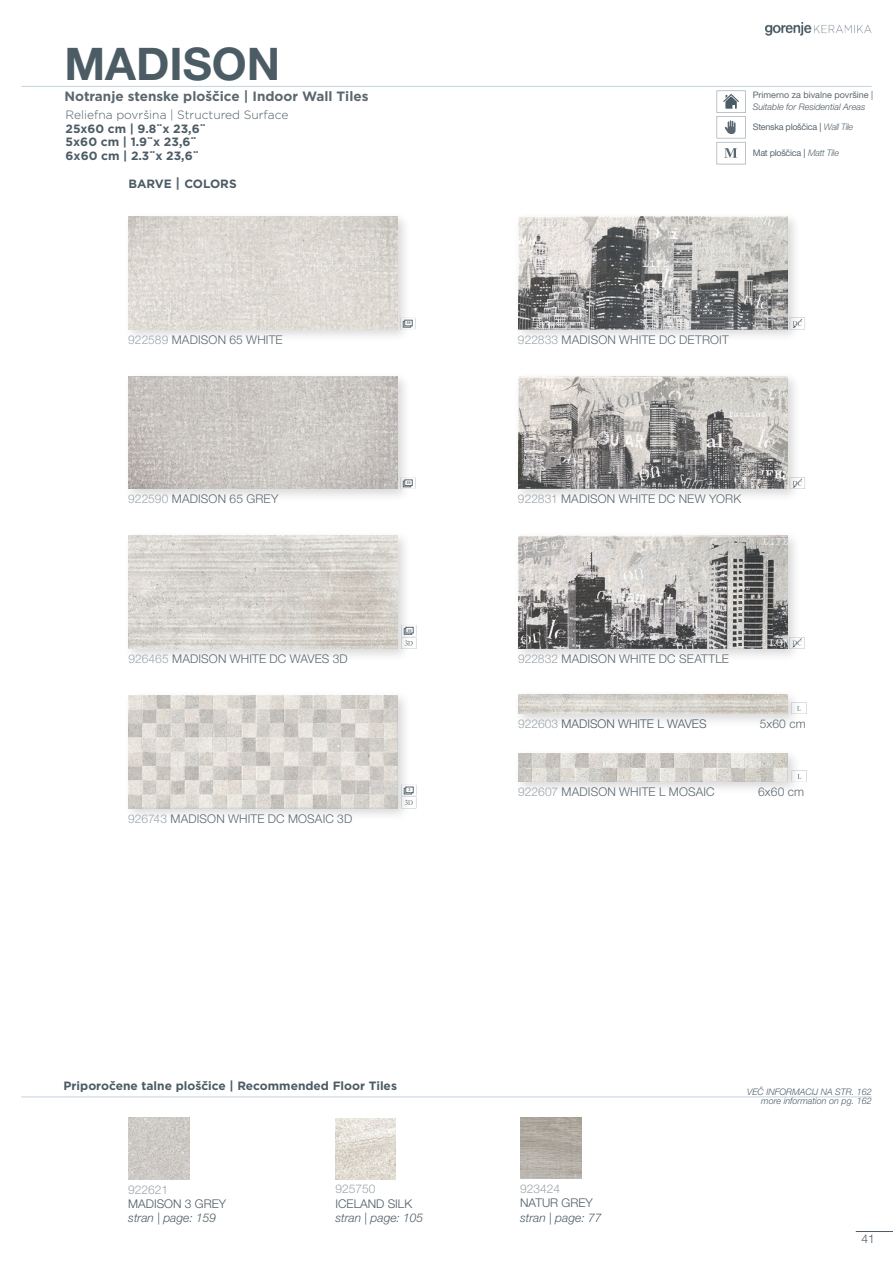
<style>
.page{position:relative;width:893px;height:1263px;background:#fff}
.page>*{position:absolute;margin:0;border:0;box-sizing:border-box;transform-origin:0 0}
.t1{font:700 45px "Helvetica Neue LT Pro";color:#4c5c65}
.t2{font:700 13.5px "Gotham";color:#5a676e}
.t3{font:300 12px "Helvetica Neue LT Pro";letter-spacing:.015em;color:#5a676e}
.t4{font:700 12px "Gotham";color:#4c5c65}
.t5{font:300 12px "Helvetica Neue LT Pro";color:#4c5c65}
.t6{font:italic 300 12px "Helvetica Neue LT Pro";color:#4c5c65}
.t7{font:300 12px "Gotham";color:#4c5c65}
.t8{font:300 12px "Helvetica Neue LT Pro";color:#9da5ab}
.t9{font:italic 300 9px "Helvetica Neue LT Pro";color:#4c5c65}
.t10{font:9px "Helvetica Neue LT Pro";letter-spacing:-.03em;color:#5a676e}
.t11{font:9px "Helvetica Neue LT Pro";color:#5a676e}
.t12{font:700 4.2px "Times New Roman";color:#5a676e}
.s1{font-style:inherit}
.s2{font-size:13.5px;color:#5a676e}
.s3{color:#9da5ab}
.s4{color:#4c5c65}
.s5{font-weight:300;font-style:italic}
</style>
<div class="page">
<hr style="left:856px;top:1231px;width:37px;height:1px;background:#4c5c65">
<div style="left:514px;top:371px;width:287px;height:131px;background:#231f20;opacity:.17"></div>
<img style="left:518px;top:376px;width:269px;height:113px">
<div style="left:514px;top:212px;width:287px;height:131px;background:#231f20;opacity:.17"></div>
<img style="left:518px;top:216px;width:269px;height:113px">
<div style="left:514px;top:531px;width:287px;height:131px;background:#231f20;opacity:.17"></div>
<img style="left:518px;top:536px;width:269px;height:112px">
<div style="left:124px;top:371px;width:288px;height:131px;background:#231f20;opacity:.17"></div>
<img style="left:128px;top:376px;width:270px;height:113px">
<div style="left:124px;top:212px;width:288px;height:131px;background:#231f20;opacity:.17"></div>
<img style="left:128px;top:216px;width:270px;height:113px">
<div style="left:124px;top:531px;width:288px;height:131px;background:#231f20;opacity:.17"></div>
<img style="left:128px;top:536px;width:270px;height:112px">
<div style="left:124px;top:691px;width:288px;height:131px;background:#231f20;opacity:.17"></div>
<img style="left:128px;top:695px;width:270px;height:113px">
<svg style="left:400px;top:477px;width:15px;height:12px"></svg>
<svg style="left:403px;top:481px;width:8px;height:6px"></svg>
<svg style="left:405px;top:480px;width:7px;height:6px"></svg>
<svg style="left:400px;top:318px;width:13px;height:11px"></svg>
<svg style="left:403px;top:321px;width:8px;height:6px"></svg>
<svg style="left:405px;top:320px;width:7px;height:6px"></svg>
<svg style="left:789px;top:637px;width:16px;height:11px"></svg>
<svg style="left:790px;top:477px;width:15px;height:12px"></svg>
<svg style="left:790px;top:318px;width:15px;height:11px"></svg>
<div style="left:514px;top:690px;width:288px;height:38px;background:#231f20;opacity:.17"></div>
<img style="left:518px;top:694px;width:270px;height:20px">
<div style="left:514px;top:749px;width:288px;height:46px;background:#231f20;opacity:.17"></div>
<img style="left:518px;top:754px;width:270px;height:28px">
<svg style="left:791px;top:702px;width:16px;height:12px"></svg>
<svg style="left:792px;top:771px;width:15px;height:11px"></svg>
<img style="left:335px;top:1119px;width:60px;height:60px">
<svg style="left:401px;top:625px;width:15px;height:24px"></svg>
<svg style="left:404px;top:628px;width:8px;height:6px"></svg>
<svg style="left:406px;top:627px;width:7px;height:6px"></svg>
<svg style="left:401px;top:785px;width:15px;height:23px"></svg>
<svg style="left:404px;top:788px;width:8px;height:6px"></svg>
<svg style="left:406px;top:787px;width:7px;height:6px"></svg>
<svg style="left:716px;top:90px;width:30px;height:74px"></svg>
<img style="left:765px;top:23px;width:107px;height:13px">
<hr style="left:21px;top:86px;width:851px;height:1px;background:#cad8e1">
<img style="left:128px;top:1118px;width:61px;height:61px">
<hr style="left:21px;top:1096px;width:851px;height:1px;background:#cad8e1">
<img style="left:520px;top:1118px;width:61px;height:60px">
<p class="t1" style="left:64px;top:36px;width:217px">MADISON</p>
<p class="t2" style="left:64px;top:87px;width:306px">Notranje stenske ploščice | Indoor Wall Tiles</p>
<p class="t7" style="left:66px;top:107px;width:224px">Reliefna površina | Structured Surface</p>
<p class="t4" style="left:66px;top:121px;width:142px">25x60 cm <span class="s1">| 9.8</span>¨x 23,6¨</p>
<p class="t4" style="left:66px;top:134px;width:132px">5x60 cm <span class="s1">| 1.9</span>¨x 23,6¨</p>
<p class="t4" style="left:66px;top:148px;width:135px">6x60 cm <span class="s1">| 2.3</span>¨x 23,6¨</p>
<p class="t4" style="left:128px;top:175px;width:110px">BARVE <span class="s2">|</span> COLORS</p>
<p class="t3" style="left:128px;top:332px;width:156px"><span class="s3">922589</span> MADISON 65 WHITE</p>
<p class="t12" style="left:406px;top:320px;width:6px">10</p>
<p class="t3" style="left:128px;top:491px;width:152px"><span class="s3">922590</span> MADISON 65 GREY</p>
<p class="t3" style="left:128px;top:651px;width:221px"><span class="s3">926465</span> MADISON WHITE DC WAVES 3D</p>
<p class="t3" style="left:128px;top:811px;width:226px"><span class="s3">926743</span> MADISON WHITE DC MOSAIC 3D</p>
<p class="t12" style="left:406px;top:480px;width:6px">10</p>
<p class="t12" style="left:407px;top:627px;width:6px">10</p>
<p class="t12" style="left:408px;top:787px;width:4px">2</p>
<p class="t11" style="left:753px;top:90px;width:122px">Primerno za bivalne površine |</p>
<p class="t9" style="left:753px;top:102px;width:114px">Suitable for Residential Areas</p>
<p class="t10" style="left:753px;top:148px;width:88px">Mat ploščica <span class="s4">|</span> <span class="s5">Matt Tile</span></p>
<p class="t10" style="left:753px;top:122px;width:102px">Stenska ploščica <span class="s4">|</span> <span class="s5">Wall Tile</span></p>
<p class="t3" style="left:518px;top:332px;width:212px"><span class="s3">922833</span> MADISON WHITE DC DETROIT</p>
<p class="t3" style="left:518px;top:491px;width:225px"><span class="s3">922831</span> MADISON WHITE DC NEW YORK</p>
<p class="t3" style="left:518px;top:651px;width:213px"><span class="s3">922832</span> MADISON WHITE DC SEATTLE</p>
<p class="t5" style="left:518px;top:717px;width:190px"><span class="s3">922603</span> MADISON WHITE L WAVES</p>
<p class="t3" style="left:760px;top:717px;width:47px">5x60 cm</p>
<p class="t3" style="left:518px;top:785px;width:198px"><span class="s3">922607</span> MADISON WHITE L MOSAIC</p>
<p class="t3" style="left:758px;top:785px;width:48px">6x60 cm</p>
<p class="t4" style="left:64px;top:1078px;width:335px">Priporočene talne ploščice | Recommended Floor Tiles</p>
<p class="t8" style="left:128px;top:1182px;width:42px">922621</p>
<p class="t5" style="left:128px;top:1196px;width:100px">MADISON 3 GREY</p>
<p class="t6" style="left:128px;top:1211px;width:89px">stran | page: 159</p>
<p class="t8" style="left:335px;top:1181px;width:42px">925750</p>
<p class="t5" style="left:335px;top:1196px;width:78px">ICELAND SILK</p>
<p class="t6" style="left:335px;top:1210px;width:89px">stran | page: 105</p>
<p class="t8" style="left:520px;top:1181px;width:42px">923424</p>
<p class="t5" style="left:520px;top:1196px;width:74px">NATUR GREY</p>
<p class="t6" style="left:520px;top:1210px;width:83px">stran | page: 77</p>
<p class="t9" style="left:747px;top:1087px;width:126px">VEČ INFORMACIJ NA STR. 162</p>
<p class="t9" style="left:761px;top:1096px;width:112px">more information on pg. 162</p>
<p class="t5" style="left:861px;top:1231px;width:15px">41</p>
</div>
